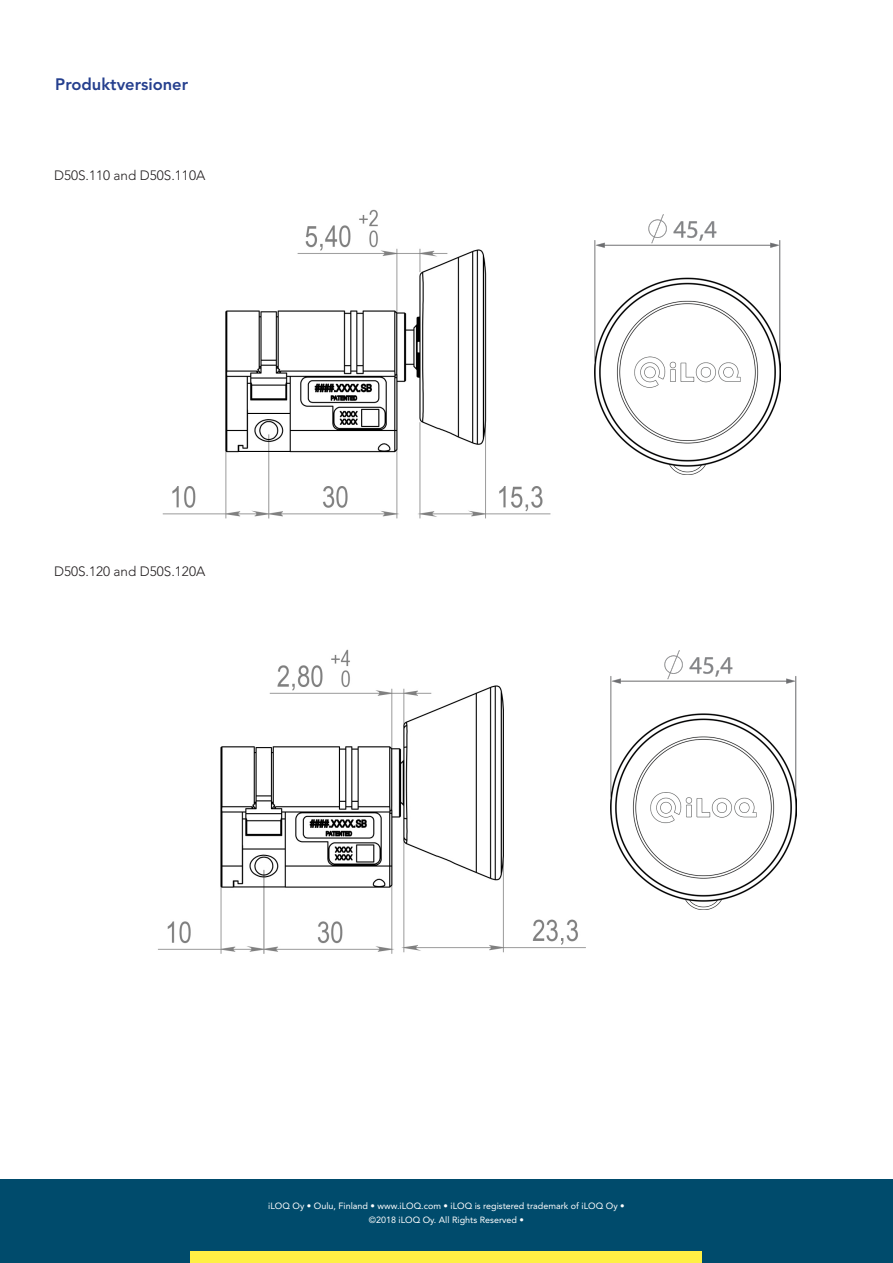
<style>
.page{position:relative;width:893px;height:1263px;background:#fff}
.page>*{position:absolute;margin:0;border:0;box-sizing:border-box;transform-origin:0 0}
.Otsikko{font:800 16.5px "Avenir LT Std";color:#253f8e}
.Bullet_listaus{font:300 13.5px "Avenir LT Std";color:#231f20}
.t1{font:9px/13.5px "Avenir LT Std";color:#fff;text-align:center}
</style>
<div class="page">
<div style="left:0;top:1179px;width:893px;height:84px;background:#004b6c"></div>
<div style="left:191px;top:1252px;width:511px;height:11px;background:#ffef44"></div>
<img style="left:162px;top:209px;width:389px;height:310px">
<img style="left:158px;top:649px;width:428px;height:305px">
<img style="left:594px;top:215px;width:186px;height:259px">
<img style="left:610px;top:650px;width:187px;height:260px">
<p class="Otsikko" style="left:55px;top:75px;width:134px">Produktversioner</p>
<p class="Bullet_listaus" style="left:54px;top:167px;width:153px">D50S.110 and D50S.110A</p>
<p class="Bullet_listaus" style="left:54px;top:563px;width:153px">D50S.120 and D50S.120A</p>
<p class="t1" style="left:268px;top:1199px;width:358px">iLOQ Oy • Oulu, Finland • www.iLOQ.com • iLOQ is registered trademark of iLOQ Oy • ©2018 iLOQ Oy. All Rights Reserved •</p>
</div>
